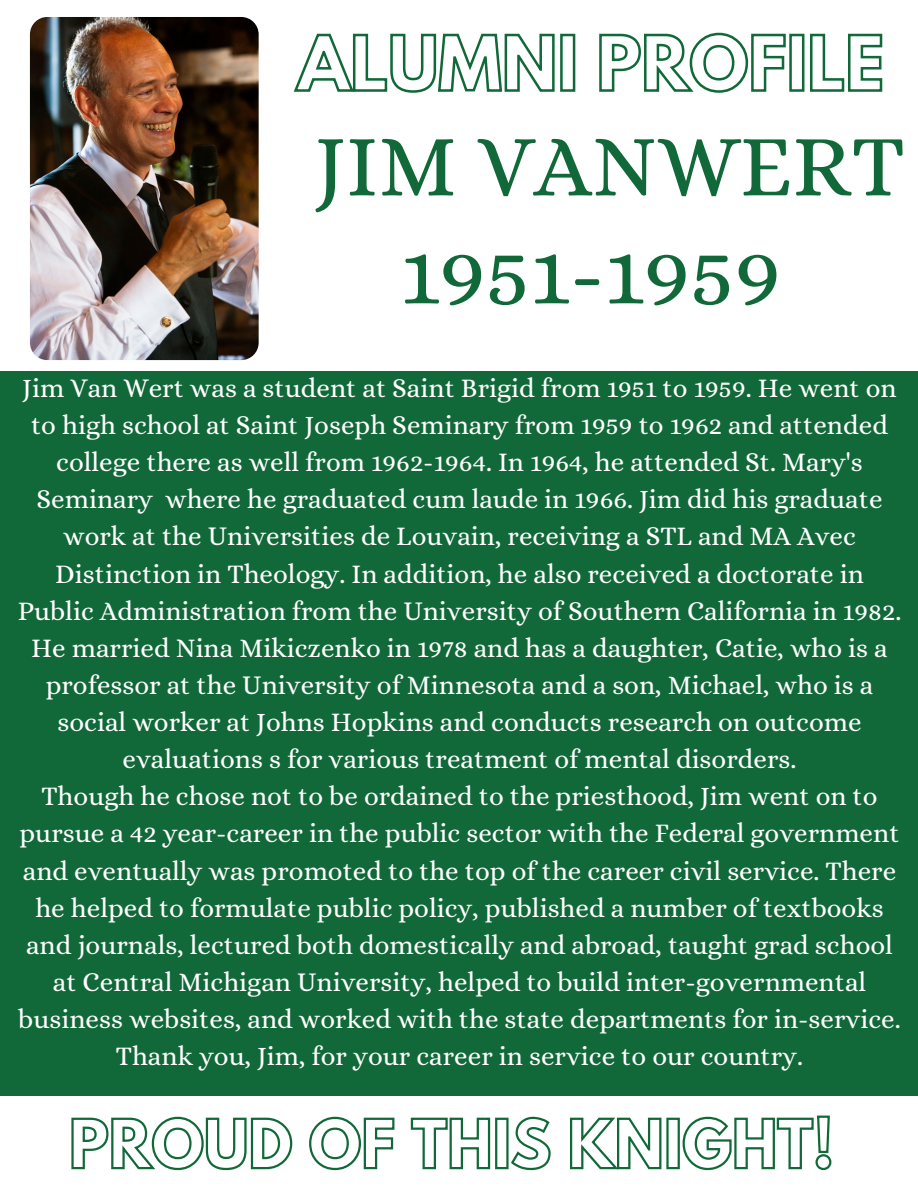
<style>
.page{position:relative;width:918px;height:1188px;background:#fff}
.page>*{position:absolute;margin:0;border:0;box-sizing:border-box;transform-origin:0 0}
.t1{font:91.5px "Alice";color:#116939}
.t2{font:88.5px "Alice";color:#116939}
.t3{font:27px/37.2px "Alice";color:#fff;text-align:center}
</style>
<div class="page">
<div style="left:0;top:372px;width:918px;height:724px;background:#116939"></div>
<svg style="left:71px;top:1115px;width:761px;height:56px"></svg>
<img style="left:30px;top:17px;width:229px;height:343px;border-radius:17px">
<svg style="left:293px;top:32px;width:590px;height:61px"></svg>
<p class="t2" style="left:314px;top:115px;width:592px">JIM VANWERT</p>
<p class="t1" style="left:400px;top:220px;width:382px">1951-1959</p>
<p class="t3" style="left:18px;top:369px;width:885px">Jim Van Wert was a student at Saint Brigid from 1951 to 1959. He went on to high school at Saint Joseph Seminary from 1959 to 1962 and attended college there as well from 1962-1964. In 1964, he attended St. Mary's Seminary where he graduated cum laude in 1966. Jim did his graduate work at the Universities de Louvain, receiving a STL and MA Avec Distinction in Theology. In addition, he also received a doctorate in Public Administration from the University of Southern California in 1982.<br>He married Nina Mikiczenko in 1978 and has a daughter, Catie, who is a professor at the University of Minnesota and a son, Michael, who is a social worker at Johns Hopkins and conducts research on outcome evaluations s for various treatment of mental disorders.</p>
<p class="t3" style="left:18px;top:778px;width:884px">Though he chose not to be ordained to the priesthood, Jim went on to pursue a 42 year-career in the public sector with the Federal government and eventually was promoted to the top of the career civil service. There he helped to formulate public policy, published a number of textbooks and journals, lectured both domestically and abroad, taught grad school at Central Michigan University, helped to build inter-governmental business websites, and worked with the state departments for in-service.<br>Thank you, Jim, for your career in service to our country.</p>
</div>
